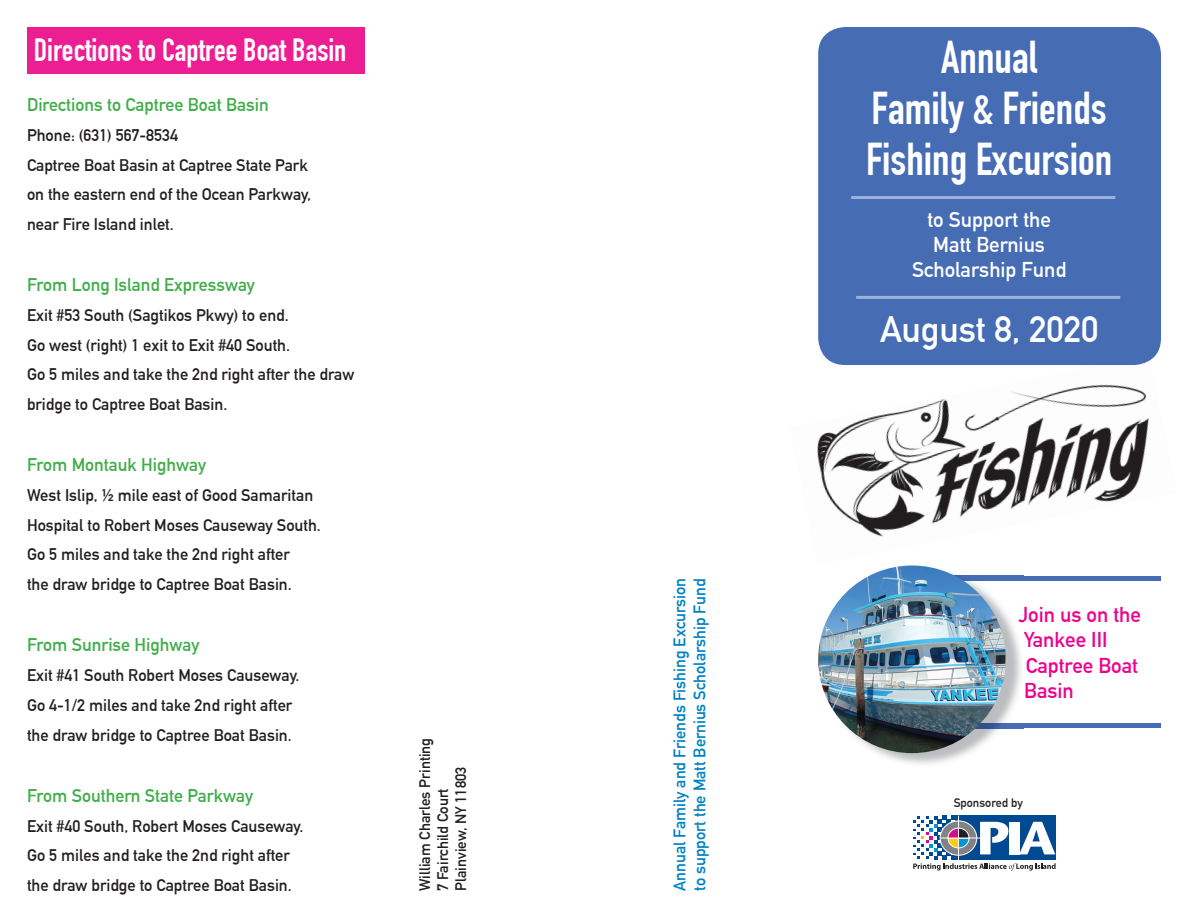
<style>
.page{position:relative;width:1188px;height:918px;background:#fff}
.page>*{position:absolute;margin:0;border:0;box-sizing:border-box;transform-origin:0 0}
.t1{font:700 45px/51px "DIN Condensed";color:#fff;text-align:center}
.t2{font:700 36px "DIN Alternate";color:#fff}
.t3{font:700 31.5px "DIN Condensed";color:#fff}
.t4{font:700 21px/25.2px "DIN Alternate";color:#fff;text-align:center}
.t5{font:700 21px/25.2px "DIN Alternate";color:#ed028c}
.t6{font:700 18px "DIN Alternate";color:#40ae49}
.t7{font:700 16.5px/29.7px "DIN Alternate";color:#231f20}
.t8{font:700 16.5px/19.8px "DIN Alternate";color:#0082c5}
.t9{font:700 15px/18px "DIN Alternate";color:#231f20}
.t10{font:700 12.15px "DIN Alternate";color:#231f20}
</style>
<div class="page">
<hr style="left:897px;top:724px;width:264px;height:4px;background:#466cb4">
<hr style="left:947px;top:576px;width:214px;height:4px;background:#466cb4">
<svg style="left:913px;top:815px;width:143px;height:56px"></svg>
<img style="left:817px;top:355px;width:339px;height:182px">
<div style="left:27px;top:27px;width:337px;height:46px;background:#ed1e91"></div>
<div style="left:818px;top:27px;width:343px;height:338px;background:#466cb4;border-radius:27px"></div>
<img style="left:822px;top:571px;width:202px;height:193px">
<img style="left:976px;top:724px;width:48px;height:4px">
<img style="left:957px;top:576px;width:67px;height:4px">
<img style="left:1018px;top:607px;width:6px;height:15px">
<img style="left:818px;top:565px;width:188px;height:188px;border-radius:94px">
<hr style="left:856px;top:296px;width:264px;height:3px;background:#9bb1db">
<hr style="left:851px;top:196px;width:264px;height:3px;background:#9bb1db">
<h3 class="t3" style="left:34px;top:32px;width:314px">Directions to Captree Boat Basin</h3>
<h1 class="t1" style="left:866px;top:32px;width:248px">Annual<br>Family &amp; Friends<br>Fishing Excursion</h1>
<p class="t4" style="left:912px;top:205px;width:156px">to Support the<br>Matt Bernius<br>Scholarship Fund</p>
<h2 class="t2" style="left:880px;top:302px;width:220px">August 8, 2020</h2>
<p class="t6" style="left:27px;top:91px;width:243px">Directions to Captree Boat Basin</p>
<p class="t7" style="left:27px;top:119px;width:286px">Phone: (631) 567-8534<br>Captree Boat Basin at Captree State Park on the eastern end of the Ocean Parkway, near Fire Island inlet.</p>
<p class="t6" style="left:27px;top:271px;width:229px">From Long Island Expressway</p>
<p class="t7" style="left:27px;top:299px;width:329px">Exit #53 South (Sagtikos Pkwy) to end.<br>Go west (right) 1 exit to Exit #40 South.<br>Go 5 miles and take the 2nd right after the draw bridge to Captree Boat Basin.</p>
<p class="t6" style="left:27px;top:451px;width:181px">From Montauk Highway</p>
<p class="t7" style="left:27px;top:479px;width:295px">West Islip, ½ mile east of Good Samaritan Hospital to Robert Moses Causeway South.<br>Go 5 miles and take the 2nd right after<br>the draw bridge to Captree Boat Basin.</p>
<p class="t6" style="left:27px;top:631px;width:174px">From Sunrise Highway</p>
<p class="t7" style="left:27px;top:659px;width:274px">Exit #41 South Robert Moses Causeway.<br>Go 4-1/2 miles and take 2nd right after the draw bridge to Captree Boat Basin.</p>
<p class="t6" style="left:27px;top:782px;width:227px">From Southern State Parkway</p>
<p class="t7" style="left:27px;top:810px;width:278px">Exit #40 South, Robert Moses Causeway.<br>Go 5 miles and take the 2nd right after the draw bridge to Captree Boat Basin.</p>
<p class="t9" style="left:415px;top:891px;width:155px;rotate:-90deg">William Charles Printing<br>7 Fairchild Court<br>Plainview, NY 11803</p>
<p class="t8" style="left:669px;top:891px;width:315px;rotate:-90deg">Annual Family and Friends Fishing Excursion to support the Matt Bernius Scholarship Fund</p>
<p class="t5" style="left:1018px;top:601px;width:124px">Join us on the<br>Yankee III<br>Captree Boat<br>Basin</p>
<p class="t10" style="left:954px;top:793px;width:71px">Sponsored by</p>
</div>
